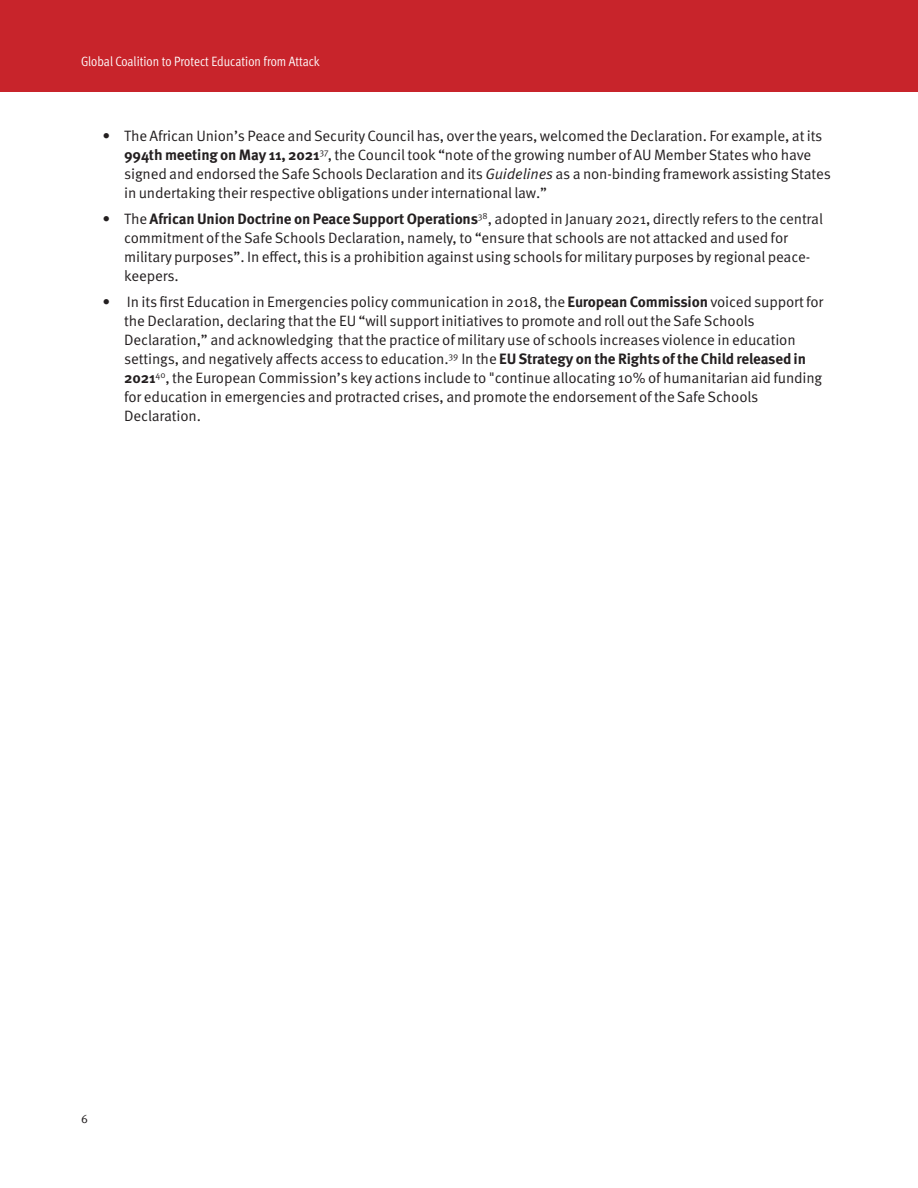
<style>
.page{position:relative;width:918px;height:1188px;background:#fff}
.page>*{position:absolute;margin:0;border:0;box-sizing:border-box;transform-origin:0 0}
.t1{font:15px/19.2px "Meta Pro Norm";letter-spacing:-.01em;color:#231f20}
.t2{font:13.5px "Meta Pro Cond Norm";color:#fff}
.t3{font:12px "Meta Pro Norm";color:#231f20}
.s1{font-family:"Meta Pro";font-weight:700}
.s2{font-family:"Meta Pro Norm Ita"}
</style>
<div class="page">
<div style="left:0;top:0;width:918px;height:92px;background:#c8242b"></div>
<p class="t2" style="left:81px;top:56px;width:240px">Global Coalition to Protect Education from Attack</p>
<p class="t1" style="left:124px;top:127px;width:708px;text-indent:-22px">• The African Union’s Peace and Security Council has, over the years, welcomed the Declaration. For example, at its <span class="s1">994th meeting on May 11, 2021</span><sup>37</sup>, the Council took “note of the growing number of AU Member States who have signed and endorsed the Safe Schools Declaration and its <span class="s2">Guidelines</span> as a non-binding framework assisting States in undertaking their respective obligations under international law.”</p>
<p class="t1" style="left:124px;top:210px;width:700px;text-indent:-22px">• The <span class="s1">African Union Doctrine on Peace Support Operations</span><sup>38</sup>, adopted in January 2021, directly refers to the central commitment of the Safe Schools Declaration, namely, to “ensure that schools are not attacked and used for military purposes”. In effect, this is a prohibition against using schools for military purposes by regional peace&shy;keepers.</p>
<p class="t1" style="left:124px;top:293px;width:701px;text-indent:-22px">• In its first Education in Emergencies policy communication in 2018, the <span class="s1">European Commission</span> voiced support for the Declaration, declaring that the EU “will support initiatives to promote and roll out the Safe Schools Declaration,” and acknowledging that the practice of military use of schools increases violence in education settings, and negatively affects access to education.<sup>39</sup> In the <span class="s1">EU Strategy on the Rights of the Child released in 2021</span><sup>40</sup>, the European Commission’s key actions include to "continue allocating 10% of humanitarian aid funding for education in emergencies and protracted crises, and promote the endorsement of the Safe Schools Declaration.</p>
<p class="t3" style="left:81px;top:1114px;width:8px">6</p>
</div>
